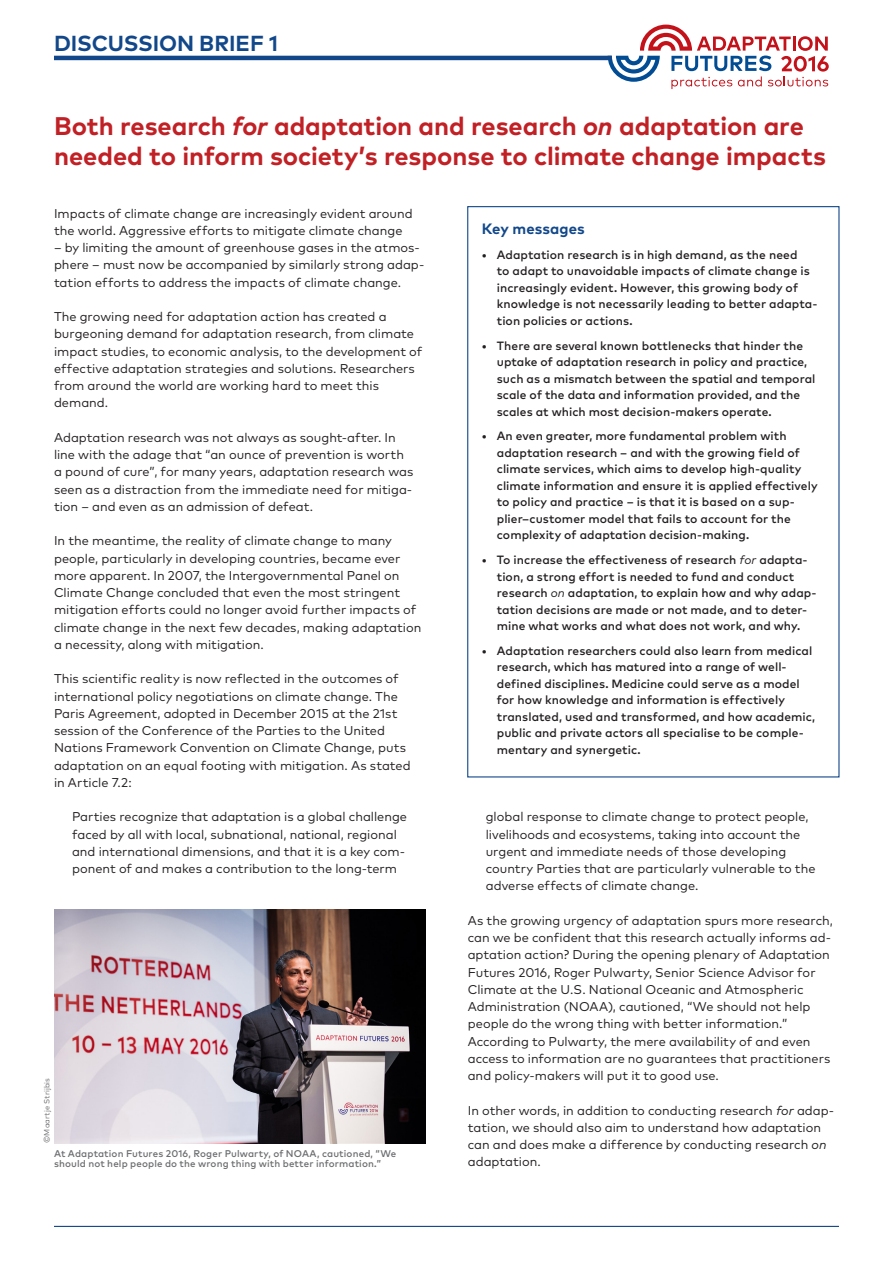
<style>
.page{position:relative;width:893px;height:1263px;background:#fff}
.page>*{position:absolute;margin:0;border:0;box-sizing:border-box;transform-origin:0 0}
.AF_PB_head_1{font:700 25.5px/30px "Mark Pro";letter-spacing:-.005em;color:#c12025}
.t1{font:700 21.75px "Mark Pro";color:#12488a}
.AF_PB_box_head{font:700 15px "Mark Pro";letter-spacing:.005em;color:#12488a}
.AF_PB_body{font:12.75px/17.2px "Mark Pro";color:#231f20}
.AF_PB_block_quote{font:12.75px/17.2px "Mark Pro";color:#231f20}
.t2{font:500 12px/16.5px "Mark Pro";letter-spacing:.005em;color:#231f20}
.AF_photo_caption{font:500 9.75px/10.5px "Mark Pro";letter-spacing:.015em;color:#6c6d70}
.AF_photo_credit{font:7.5px "Mark Pro";letter-spacing:.015em;color:#6c6d70}
.s1{font-style:italic}
.s2{font-weight:400;font-style:italic}
</style>
<div class="page">
<svg style="left:608px;top:25px;width:221px;height:64px"></svg>
<hr style="left:54px;top:56px;width:558px;height:4px;background:#12488a">
<hr style="left:54px;top:1226px;width:785px;height:1px;background:#12488a">
<img style="left:54px;top:910px;width:371px;height:233px">
<p class="t1" style="left:54px;top:26px;width:225px">DISCUSSION BRIEF 1</p>
<p class="AF_PB_head_1" style="left:54px;top:109px;width:774px">Both research <span class="s1">for</span> adaptation and research <span class="s1">on</span> adaptation are needed to inform society’s response to climate change impacts</p>
<p class="AF_PB_body" style="left:54px;top:203px;width:360px">Impacts of climate change are increasingly evident around the world. Aggressive efforts to mitigate climate change</p>
<p class="AF_PB_body" style="left:54px;top:238px;width:372px">– by limiting the amount of greenhouse gases in the atmos&shy;phere – must now be accompanied by similarly strong adap&shy;tation efforts to address the impacts of climate change.</p>
<p class="AF_PB_body" style="left:54px;top:307px;width:370px">The growing need for adaptation action has created a burgeoning demand for adaptation research, from climate impact studies, to economic analysis, to the development of effective adaptation strategies and solutions. Researchers from around the world are working hard to meet this demand.</p>
<p class="AF_PB_body" style="left:54px;top:428px;width:361px">Adaptation research was not always as sought-after. In line with the adage that “an ounce of prevention is worth a pound of cure”, for many years, adaptation research was seen as a distraction from the immediate need for mitiga&shy;tion – and even as an admission of defeat.</p>
<p class="AF_PB_body" style="left:54px;top:531px;width:369px">In the meantime, the reality of climate change to many people, particularly in developing countries, became ever more apparent. In 2007, the Intergovernmental Panel on Climate Change concluded that even the most stringent mitigation efforts could no longer avoid further impacts of climate change in the next few decades, making adaptation a necessity, along with mitigation.</p>
<p class="AF_PB_body" style="left:54px;top:669px;width:358px">This scientific reality is now reflected in the outcomes of international policy negotiations on climate change. The Paris Agreement, adopted in December 2015 at the 21st session of the Conference of the Parties to the United Nations Framework Convention on Climate Change, puts adaptation on an equal footing with mitigation. As stated in Article 7.2:</p>
<p class="AF_PB_block_quote" style="left:72px;top:807px;width:337px">Parties recognize that adaptation is a global challenge faced by all with local, subnational, national, regional and international dimensions, and that it is a key com&shy;ponent of and makes a contribution to the long-term</p>
<p class="AF_PB_block_quote" style="left:486px;top:807px;width:331px">global response to climate change to protect people, livelihoods and ecosystems, taking into account the urgent and immediate needs of those developing country Parties that are particularly vulnerable to the adverse effects of climate change.</p>
<p class="AF_PB_body" style="left:468px;top:911px;width:367px">As the growing urgency of adaptation spurs more research, can we be confident that this research actually informs ad&shy;aptation action? During the opening plenary of Adaptation Futures 2016, Roger Pulwarty, Senior Science Advisor for Climate at the U.S. National Oceanic and Atmospheric Administration (NOAA), cautioned, “We should not help people do the wrong thing with better information.” According to Pulwarty, the mere availability of and even access to information are no guarantees that practitioners and policy-makers will put it to good use.</p>
<p class="AF_PB_body" style="left:468px;top:1100px;width:368px">In other words, in addition to conducting research <span class="s1">for</span> adap&shy;tation, we should also aim to understand how adaptation can and does make a difference by conducting research <span class="s1">on </span>adaptation.</p>
<p class="AF_PB_box_head" style="left:482px;top:217px;width:105px">Key messages</p>
<p class="t2" style="left:497px;top:245px;width:322px;text-indent:-15px">• Adaptation research is in high demand, as the need<br>to adapt to unavoidable impacts of climate change is increasingly evident. However, this growing body of knowledge is not necessarily leading to better adapta&shy;tion policies or actions.</p>
<p class="t2" style="left:497px;top:336px;width:320px;text-indent:-15px">• There are several known bottlenecks that hinder the uptake of adaptation research in policy and practice, such as a mismatch between the spatial and temporal scale of the data and information provided, and the scales at which most decision-makers operate.</p>
<p class="t2" style="left:497px;top:427px;width:322px;text-indent:-15px">• An even greater, more fundamental problem with adaptation research – and with the growing field of climate services, which aims to develop high-quality climate information and ensure it is applied effectively to policy and practice – is that it is based on a sup&shy;plier–customer model that fails to account for the complexity of adaptation decision-making.</p>
<p class="t2" style="left:497px;top:551px;width:321px;text-indent:-15px">• To increase the effectiveness of research <span class="s2">for</span> adapta&shy;tion, a strong effort is needed to fund and conduct research <span class="s2">on</span> adaptation, to explain how and why adap&shy;tation decisions are made or not made, and to deter&shy;mine what works and what does not work, and why.</p>
<p class="t2" style="left:497px;top:641px;width:320px;text-indent:-15px">• Adaptation researchers could also learn from medical research, which has matured into a range of well&shy;defined disciplines. Medicine could serve as a model for how knowledge and information is effectively translated, used and transformed, and how academic, public and private actors all specialise to be comple&shy;mentary and synergetic.</p>
<p class="AF_photo_credit" style="left:41px;top:1143px;width:67px;rotate:-90deg">© Maartje Strijbis</p>
<p class="AF_photo_caption" style="left:54px;top:1147px;width:344px">At Adaptation Futures 2016, Roger Pulwarty, of NOAA, cautioned, “We should not help people do the wrong thing with better information.”</p>
</div>
